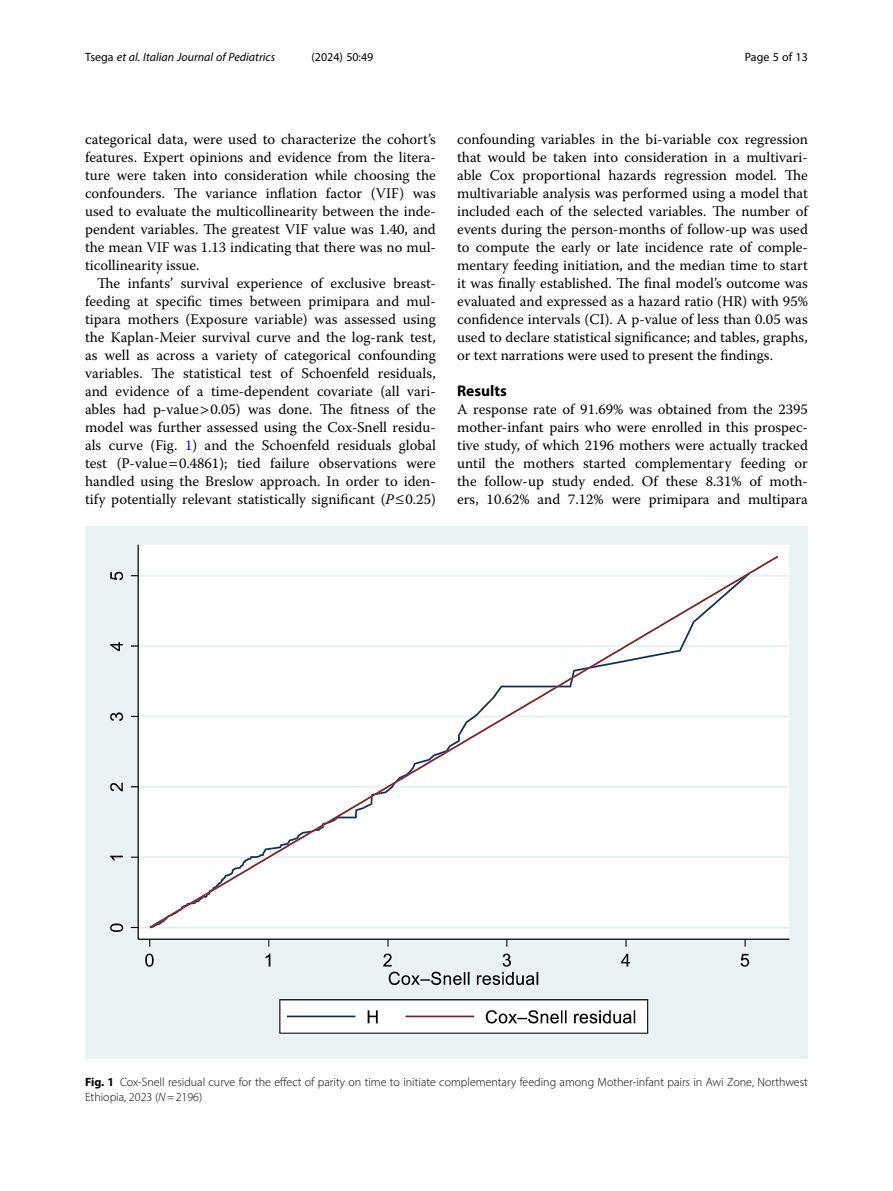
<style>
.page{position:relative;width:893px;height:1191px;background:#fff}
.page>*{position:absolute;margin:0;border:0;box-sizing:border-box;transform-origin:0 0}
.Head_1{font:700 15.45px "Myriad Pro";color:#000}
.Body_Text_Indent{font:14.7px/18px "Warnock Pro";color:#000;text-align:justify}
.Body_Text{font:14.7px/18px "Warnock Pro";color:#000;text-align:justify}
.Figure_Caption{font:300 12px/15px "Myriad Pro";color:#000}
.t1{font:italic 12px "Myriad Pro";color:#000}
.t2{font:12px "Myriad Pro";color:#000}
.s1{font-style:normal}
.s2{color:#00f}
.s3{font-style:italic}
.s4{font-weight:700}
</style>
<div class="page">
<img style="left:85px;top:526px;width:723px;height:533px">
<p class="t1" style="left:85px;top:50px;width:192px"><span class="s1">Tsega</span> et al. Italian Journal of Pediatrics</p>
<p class="t2" style="left:312px;top:50px;width:63px">(2024) 50:49</p>
<p class="t2" style="left:745px;top:50px;width:65px">Page 5 of 13</p>
<p class="Body_Text" style="left:85px;top:130px;width:352px">categorical data, were used to characterize the cohort’s features. Expert opinions and evidence from the litera&shy;ture were taken into consideration while choosing the confounders. The variance inflation factor (VIF) was used to evaluate the multicollinearity between the inde&shy;pendent variables. The greatest VIF value was 1.40, and the mean VIF was 1.13 indicating that there was no mul&shy;ticollinearity issue.</p>
<p class="Body_Text_Indent" style="left:85px;top:274px;width:352px;text-indent:12px">The infants’ survival experience of exclusive breast&shy;feeding at specific times between primipara and mul&shy;tipara mothers (Exposure variable) was assessed using the Kaplan-Meier survival curve and the log-rank test, as well as across a variety of categorical confounding variables. The statistical test of Schoenfeld residuals, and evidence of a time-dependent covariate (all vari&shy;ables had p-value 0.05) was done. The fitness of the model was further assessed using the Cox-Snell residu&shy;als curve (Fig. <span class="s2">1</span>) and the Schoenfeld residuals global test (P-value 0.4861); tied failure observations were handled using the Breslow approach. In order to iden&shy;tify potentially relevant statistically significant (<span class="s3">P</span>≤0.25)</p>
<p class="Body_Text_Indent" style="left:457px;top:130px;width:352px">confounding variables in the bi-variable cox regression that would be taken into consideration in a multivari&shy;able Cox proportional hazards regression model. The multivariable analysis was performed using a model that included each of the selected variables. The number of events during the person-months of follow-up was used to compute the early or late incidence rate of comple&shy;mentary feeding initiation, and the median time to start it was finally established. The final model’s outcome was evaluated and expressed as a hazard ratio (HR) with 95% confidence intervals (CI). A p-value of less than 0.05 was used to declare statistical significance; and tables, graphs, or text narrations were used to present the findings.</p>
<p class="Head_1" style="left:457px;top:381px;width:51px">Results</p>
<p class="Body_Text" style="left:457px;top:400px;width:352px">A response rate of 91.69% was obtained from the 2395 mother-infant pairs who were enrolled in this prospec&shy;tive study, of which 2196 mothers were actually tracked until the mothers started complementary feeding or the follow-up study ended. Of these 8.31% of moth&shy;ers, 10.62% and 7.12% were primipara and multipara</p>
<p class="Figure_Caption" style="left:85px;top:1074px;width:724px"><span class="s4">Fig. 1</span> Cox-Snell residual curve for the effect of parity on time to initiate complementary feeding among Mother-infant pairs in Awi Zone, Northwest<br>Ethiopia, 2023 (<span class="s3">N</span>=2196)</p>
</div>
